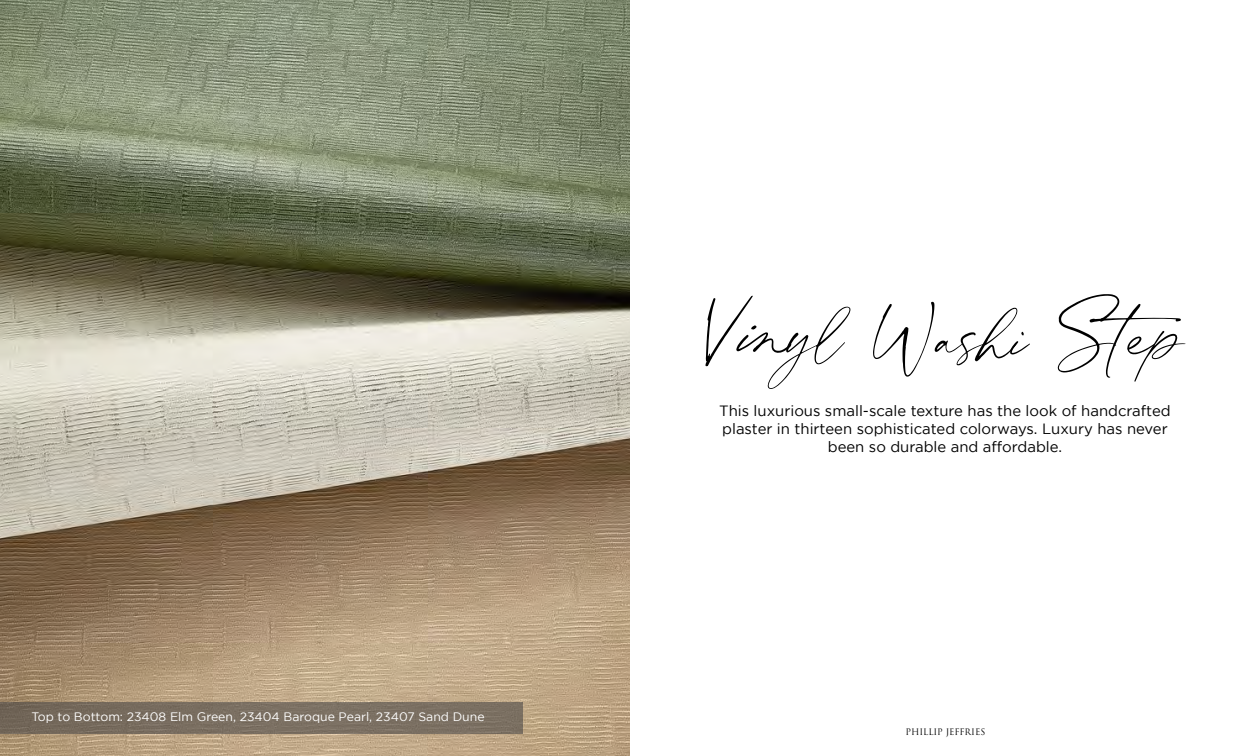
<style>
.page{position:relative;width:1260px;height:756px;background:#fff}
.page>*{position:absolute;margin:0;border:0;box-sizing:border-box;transform-origin:0 0}
.t1{font:73.5px "Blackstone";color:#000}
.t2{font:14.88px/17.8px "Gotham";color:#000;text-align:center}
.t3{font:12.25px "Gotham";color:#fff}
.t4{font:8.75px "Trajan Pro 3";letter-spacing:-.005em;color:#000}
</style>
<div class="page">
<img style="left:0;top:0;width:630px;height:756px">
<div style="left:0;top:703px;width:523px;height:31px;background:#796e61"></div>
<p class="t3" style="left:32px;top:710px;width:455px">Top to Bottom: 23408 Elm Green, 23404 Baroque Pearl, 23407 Sand Dune</p>
<h1 class="t1" style="left:702px;top:298px;width:506px">Vinyl Washi Step</h1>
<p class="t2" style="left:719px;top:402px;width:453px">This luxurious small-scale texture has the look of handcrafted plaster in thirteen sophisticated colorways. Luxury has never been so durable and affordable.</p>
<p class="t4" style="left:906px;top:726px;width:81px">PHILLIP JEFFRIES</p>
</div>
